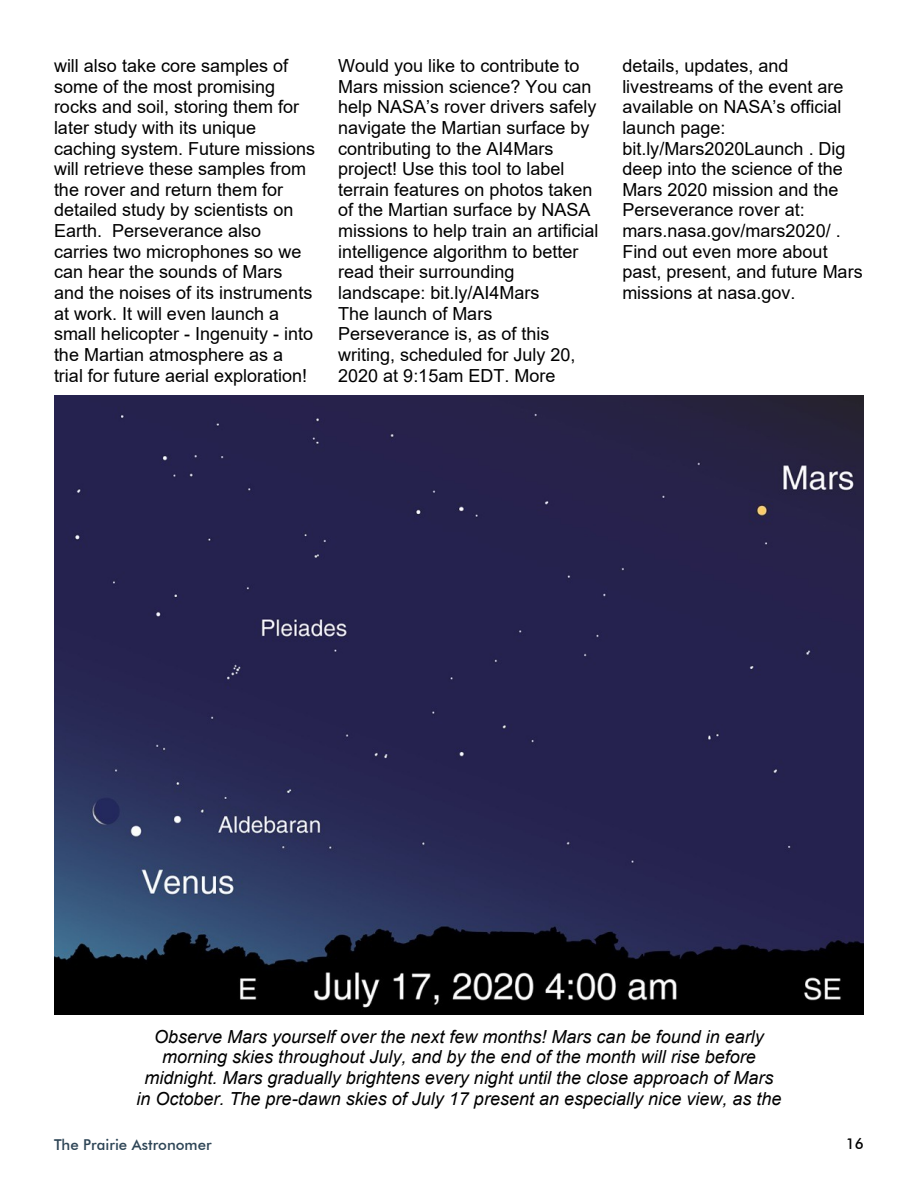
<style>
.page{position:relative;width:918px;height:1188px;background:#fff}
.page>*{position:absolute;margin:0;border:0;box-sizing:border-box;transform-origin:0 0}
.t1{font:18px/20.7px "Arial";color:#000}
.t2{font:italic 18px/20.7px "Arial";color:#000;text-align:center}
.t3{font:500 15px "Futura BT";color:#2e4556}
.t4{font:500 15px "Futura BT";color:#000}
</style>
<div class="page">
<img style="left:54px;top:396px;width:809px;height:618px">
<p class="t1" style="left:54px;top:57px;width:263px">will also take core samples of some of the most promising rocks and soil, storing them for later study with its unique caching system. Future missions will retrieve these samples from the rover and return them for detailed study by scientists on<br>Earth. Perseverance also carries two microphones so we can hear the sounds of Mars and the noises of its instruments at work. It will even launch a small helicopter - Ingenuity - into the Martian atmosphere as a trial for future aerial exploration!</p>
<p class="t1" style="left:338px;top:57px;width:262px">Would you like to contribute to<br>Mars mission science? You can help NASA’s rover drivers safely navigate the Martian surface by contributing to the AI4Mars project! Use this tool to label terrain features on photos taken of the Martian surface by NASA missions to help train an artificial intelligence algorithm to better read their surrounding landscape: bit.ly/AI4Mars<br>The launch of Mars<br>Perseverance is, as of this writing, scheduled for July 20,<br>2020 at 9:15am EDT. More</p>
<p class="t1" style="left:622px;top:57px;width:242px">details, updates, and livestreams of the event are available on NASA’s official launch page: bit.ly/Mars2020Launch . Dig deep into the science of the<br>Mars 2020 mission and the<br>Perseverance rover at: mars.nasa.gov/mars2020/ .<br>Find out even more about past, present, and future Mars missions at nasa.gov.</p>
<p class="t2" style="left:136px;top:1028px;width:647px">Observe Mars yourself over the next few months! Mars can be found in early morning skies throughout July, and by the end of the month will rise before midnight. Mars gradually brightens every night until the close approach of Mars in October. The pre-dawn skies of July 17 present an especially nice view, as the</p>
<p class="t3" style="left:54px;top:1138px;width:159px">The Prairie Astronomer</p>
<p class="t4" style="left:846px;top:1138px;width:20px">16</p>
</div>
